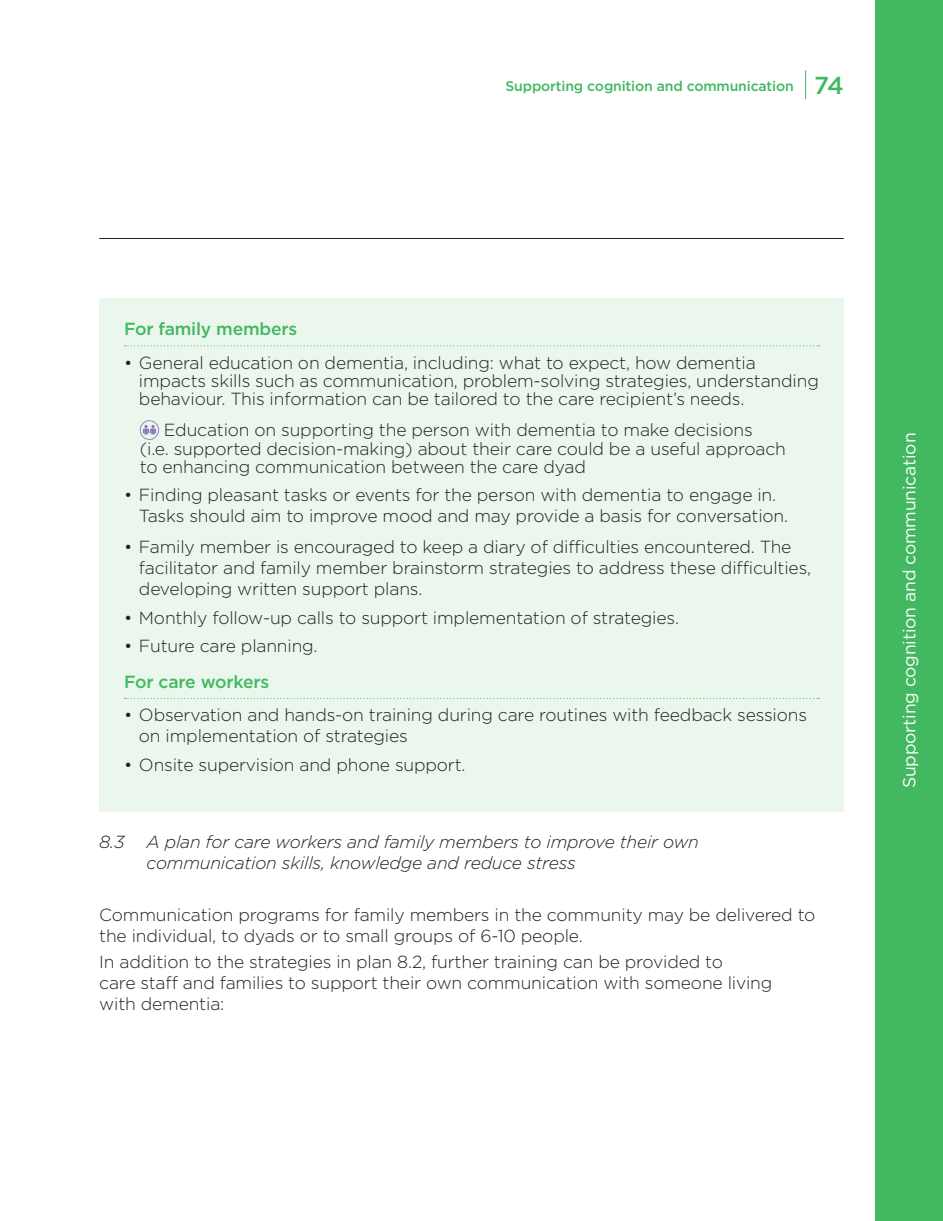
<style>
.page{position:relative;width:943px;height:1221px;background:#fff}
.page>*{position:absolute;margin:0;border:0;box-sizing:border-box;transform-origin:0 0}
.Table_Bullets{font:300 17.5px/18.4px "Gotham HTF";letter-spacing:-.01em;color:#231f20}
.Body_copy{font:300 17.5px/21px "Gotham HTF";letter-spacing:-.01em;color:#231f20}
.t1{font:italic 300 17.5px/21px "Gotham";letter-spacing:-.01em;color:#231f20}
.t2{font:17.5px "Gotham HTF";letter-spacing:-.01em;color:#fff}
.H4_Green{font:500 17.5px "Gotham HTF";letter-spacing:-.01em;color:#42b861}
.t3{font:500 14px "Gotham HTF";letter-spacing:-.01em;color:#42b861}
.s1{font-size:24.5px}
</style>
<div class="page">
<hr style="left:99px;top:238px;width:744px;height:1px;background:#231f20">
<svg style="left:805px;top:70px;width:1px;height:29px"></svg>
<div style="left:876px;top:0;width:67px;height:1220px;background:#42b861"></div>
<div style="left:99px;top:298px;width:744px;height:513px;background:#ebf6ec"></div>
<svg style="left:125px;top:345px;width:694px;height:1px"></svg>
<svg style="left:125px;top:698px;width:694px;height:1px"></svg>
<svg style="left:140px;top:420px;width:19px;height:20px"></svg>
<p class="t3" style="left:505px;top:78px;width:340px">Supporting cognition and communication <span class="s1">74</span></p>
<p class="H4_Green" style="left:124px;top:319px;width:175px">For family members</p>
<p class="Table_Bullets" style="left:139px;top:353px;width:681px;text-indent:-15px">• General education on dementia, including: what to expect, how dementia impacts skills such as communication, problem-solving strategies, understanding behaviour. This information can be tailored to the care recipient’s needs.</p>
<p class="Table_Bullets" style="left:140px;top:421px;width:647px;text-indent:24px">Education on supporting the person with dementia to make decisions<br>(i.e. supported decision-making) about their care could be a useful approach to enhancing communication between the care dyad</p>
<p class="Table_Bullets" style="left:139px;top:484px;width:650px;line-height:21px;text-indent:-15px">• Finding pleasant tasks or events for the person with dementia to engage in.<br>Tasks should aim to improve mood and may provide a basis for conversation.</p>
<p class="Table_Bullets" style="left:139px;top:536px;width:673px;line-height:21px;text-indent:-15px">• Family member is encouraged to keep a diary of difficulties encountered. The facilitator and family member brainstorm strategies to address these difficulties, developing written support plans.</p>
<p class="Table_Bullets" style="left:124px;top:608px;width:556px">• Monthly follow-up calls to support implementation of strategies.</p>
<p class="Table_Bullets" style="left:124px;top:636px;width:195px">• Future care planning.</p>
<p class="H4_Green" style="left:124px;top:671px;width:147px">For care workers</p>
<p class="Table_Bullets" style="left:139px;top:704px;width:669px;line-height:21px;text-indent:-15px">• Observation and hands-on training during care routines with feedback sessions on implementation of strategies</p>
<p class="Table_Bullets" style="left:124px;top:755px;width:343px">• Onsite supervision and phone support.</p>
<h5 class="t1" style="left:146px;top:831px;width:554px;text-indent:-47px">8.3 A plan for care workers and family members to improve their own communication skills, knowledge and reduce stress</h5>
<p class="Body_copy" style="left:99px;top:904px;width:717px">Communication programs for family members in the community may be delivered to the individual, to dyads or to small groups of 6-10 people.</p>
<p class="Body_copy" style="left:99px;top:951px;width:674px">In addition to the strategies in plan 8.2, further training can be provided to<br>care staff and families to support their own communication with someone living with dementia:</p>
<p class="t2" style="left:899px;top:788px;width:357px;rotate:-90deg">Supporting cognition and communication</p>
</div>
